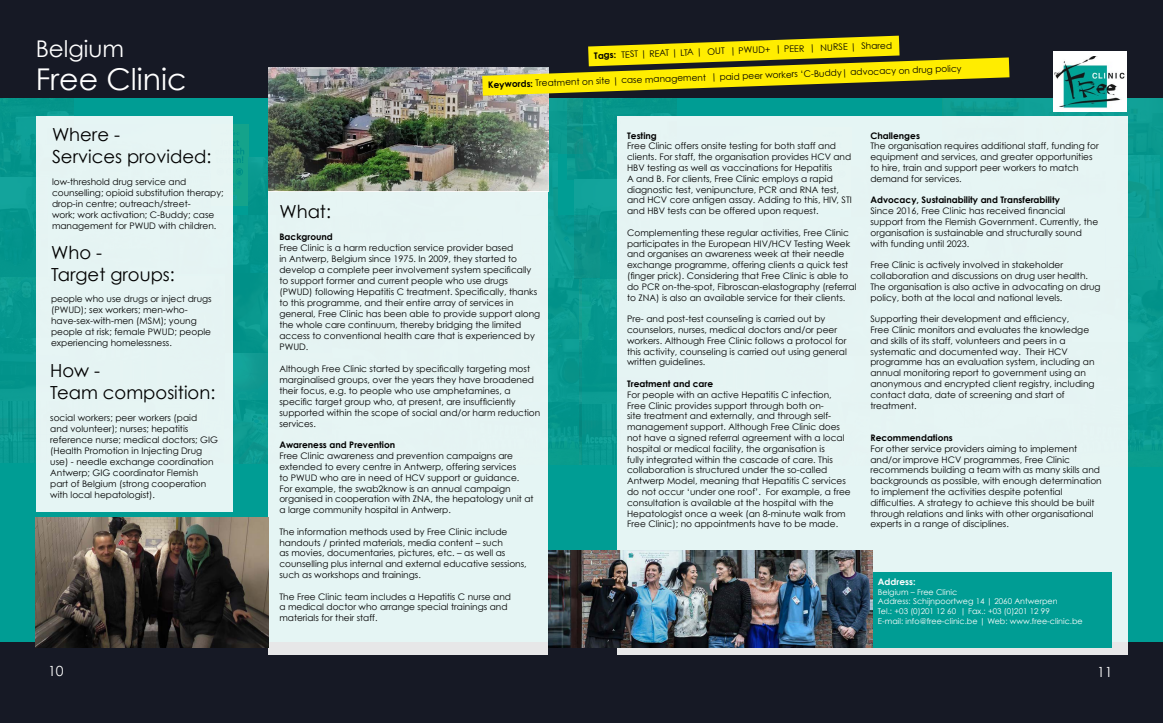
<style>
.page{position:relative;width:1163px;height:723px;background:#fff}
.page>*{position:absolute;margin:0;border:0;box-sizing:border-box;transform-origin:0 0}
.t1{font:30px "Century Gothic";color:#fff}
.t2{font:23px "Century Gothic";color:#fff}
.t3{font:18px/21.6px "Century Gothic";color:#000}
.t4{font:14px "Century Gothic";color:#fff}
.t5{font:9px/10.8px "Century Gothic";color:#000}
.t6{font:700 9px "Century Gothic";color:#000}
.t7{font:700 9px "Century Gothic";color:#fff}
.t8{font:8px/9.6px "Century Gothic";color:#fff}
.s1{font-weight:700}
</style>
<div class="page">
<div style="left:0;top:96px;width:1162px;height:547px;background:#009d94"></div>
<div style="left:210px;top:124px;width:39px;height:82px;background:#14a38b"></div>
<svg style="left:232px;top:130px;width:12px;height:33px"></svg>
<div style="left:236px;top:168px;width:7px;height:7px;border:1px solid #000;border-radius:50%"></div>
<svg style="left:232px;top:169px;width:9px;height:6px"></svg>
<svg style="left:232px;top:181px;width:8px;height:19px"></svg>
<img style="left:249px;top:157px;width:20px;height:58px">
<img style="left:232px;top:215px;width:37px;height:58px">
<img style="left:0;top:277px;width:36px;height:186px">
<img style="left:548px;top:278px;width:31px;height:123px">
<img style="left:548px;top:97px;width:34px;height:57px">
<img style="left:548px;top:215px;width:26px;height:63px">
<img style="left:548px;top:153px;width:9px;height:62px">
<img style="left:232px;top:273px;width:37px;height:128px">
<img style="left:0;top:97px;width:74px;height:81px">
<img style="left:232px;top:401px;width:347px;height:63px">
<img style="left:0;top:178px;width:36px;height:86px">
<img style="left:579px;top:279px;width:38px;height:186px">
<img style="left:1127px;top:280px;width:35px;height:124px">
<img style="left:942px;top:97px;width:220px;height:59px">
<div style="left:1127px;top:218px;width:35px;height:62px;background:#0e9e96"></div>
<img style="left:1127px;top:155px;width:32px;height:63px">
<img style="left:567px;top:98px;width:109px;height:82px">
<img style="left:1127px;top:404px;width:35px;height:63px">
<img style="left:574px;top:180px;width:43px;height:99px">
<div style="left:0;top:643px;width:1162px;height:80px;background:#161925"></div>
<div style="left:0;top:0;width:1162px;height:97px;background:#161925"></div>
<div style="left:36px;top:116px;width:196px;height:395px;background:#e5f4f3"></div>
<img style="left:269px;top:68px;width:279px;height:123px">
<div style="left:269px;top:191px;width:279px;height:464px;background:#e5f5f4"></div>
<div style="left:617px;top:116px;width:510px;height:539px;background:#e5f4f3"></div>
<div style="left:1052px;top:51px;width:74px;height:61px;background:#fff"></div>
<img style="left:1054px;top:57px;width:71px;height:51px">
<svg style="left:482px;top:36px;width:527px;height:60px"></svg>
<div style="left:872px;top:573px;width:239px;height:75px;background:#009d94"></div>
<img style="left:36px;top:517px;width:233px;height:131px">
<img style="left:548px;top:550px;width:324px;height:98px">
<h2 class="t2" style="left:36px;top:34px;width:90px">Belgium</h2>
<h1 class="t1" style="left:36px;top:61px;width:152px">Free Clinic</h1>
<h3 class="t3" style="left:52px;top:124px;width:161px">Where -<br>Services provided:</h3>
<p class="t5" style="left:52px;top:176px;width:173px">low-threshold drug service and counselling; opioid substitution therapy; drop-in centre; outreach/street-<br>work; work activation; C-Buddy; case management for PWUD with children.</p>
<h3 class="t3" style="left:51px;top:241px;width:125px">Who -<br>Target groups:</h3>
<p class="t5" style="left:51px;top:293px;width:162px">people who use drugs or inject drugs (PWUD); sex workers; men-who&shy;have-sex-with-men (MSM); young people at risk; female PWUD; people experiencing homelessness.</p>
<h3 class="t3" style="left:50px;top:359px;width:167px">How -<br>Team composition:</h3>
<p class="t5" style="left:50px;top:412px;width:169px">social workers; peer workers (paid<br>and volunteer); nurses; hepatitis reference nurse; medical doctors; GIG (Health Promotion in Injecting Drug use) - needle exchange coordination Antwerp; GIG coordinator Flemish part of Belgium (strong cooperation with local hepatologist).</p>
<p class="t5" style="left:594px;top:50px;width:299px;rotate:-2deg"><span class="s1">Tags:</span> TEST | REAT | LTA | OUT | PWUD+ | PEER | NURSE | Shared</p>
<p class="t5" style="left:488px;top:79px;width:475px;rotate:-2deg"><span class="s1">Keywords:</span> Treatment on site | case management | paid peer workers ‘C-Buddy| advocacy on drug policy</p>
<h3 class="t3" style="left:279px;top:200px;width:53px">What:</h3>
<p class="t6" style="left:279px;top:231px;width:55px">Background</p>
<p class="t5" style="left:279px;top:242px;width:262px">Free Clinic is a harm reduction service provider based<br>in Antwerp, Belgium since 1975. In 2009, they started to develop a complete peer involvement system specifically to support former and current people who use drugs (PWUD) following Hepatitis C treatment. Specifically, thanks to this programme, and their entire array of services in general, Free Clinic has been able to provide support along the whole care continuum, thereby bridging the limited access to conventional health care that is experienced by PWUD.</p>
<p class="t5" style="left:279px;top:363px;width:262px">Although Free Clinic started by specifically targeting most marginalised groups, over the years they have broadened their focus, e.g. to people who use amphetamines, a specific target group who, at present, are insufficiently supported within the scope of social and/or harm reduction services.</p>
<p class="t6" style="left:279px;top:439px;width:117px">Awareness and Prevention</p>
<p class="t5" style="left:279px;top:450px;width:256px">Free Clinic awareness and prevention campaigns are extended to every centre in Antwerp, offering services<br>to PWUD who are in need of HCV support or guidance.<br>For example, the swab2know is an annual campaign organised in cooperation with ZNA, the hepatology unit at a large community hospital in Antwerp.</p>
<p class="t5" style="left:279px;top:526px;width:249px">The information methods used by Free Clinic include handouts / printed materials, media content – such<br>as movies, documentaries, pictures, etc. – as well as counselling plus internal and external educative sessions, such as workshops and trainings.</p>
<p class="t5" style="left:279px;top:591px;width:233px">The Free Clinic team includes a Hepatitis C nurse and a medical doctor who arrange special trainings and materials for their staff.</p>
<p class="t6" style="left:627px;top:130px;width:31px">Testing</p>
<p class="t5" style="left:627px;top:141px;width:226px">Free Clinic offers onsite testing for both staff and clients. For staff, the organisation provides HCV and HBV testing as well as vaccinations for Hepatitis<br>A and B. For clients, Free Clinic employs a rapid diagnostic test, venipuncture, PCR and RNA test, and HCV core antigen assay. Adding to this, HIV, STI and HBV tests can be offered upon request.</p>
<p class="t5" style="left:627px;top:227px;width:231px">Complementing these regular activities, Free Clinic participates in the European HIV/HCV Testing Week and organises an awareness week at their needle exchange programme, offering clients a quick test (finger prick). Considering that Free Clinic is able to do PCR on-the-spot, Fibroscan-elastography (referral to ZNA) is also an available service for their clients.</p>
<p class="t5" style="left:627px;top:313px;width:221px">Pre- and post-test counseling is carried out by counselors, nurses, medical doctors and/or peer workers. Although Free Clinic follows a protocol for this activity, counseling is carried out using general written guidelines.</p>
<p class="t6" style="left:627px;top:378px;width:88px">Treatment and care</p>
<p class="t5" style="left:627px;top:389px;width:225px">For people with an active Hepatitis C infection, Free Clinic provides support through both on-<br>site treatment and externally, and through self&shy;management support. Although Free Clinic does not have a signed referral agreement with a local hospital or medical facility, the organisation is<br>fully integrated within the cascade of care. This collaboration is structured under the so-called Antwerp Model, meaning that Hepatitis C services do not occur ‘under one roof’. For example, a free consultation is available at the hospital with the Hepatologist once a week (an 8-minute walk from Free Clinic); no appointments have to be made.</p>
<p class="t6" style="left:870px;top:130px;width:51px">Challenges</p>
<p class="t5" style="left:870px;top:141px;width:230px">The organisation requires additional staff, funding for equipment and services, and greater opportunities to hire, train and support peer workers to match demand for services.</p>
<p class="t6" style="left:870px;top:194px;width:191px">Advocacy, Sustainability and Transferability</p>
<p class="t5" style="left:870px;top:205px;width:229px">Since 2016, Free Clinic has received financial support from the Flemish Government. Currently, the organisation is sustainable and structurally sound with funding until 2023.</p>
<p class="t5" style="left:870px;top:259px;width:232px">Free Clinic is actively involved in stakeholder collaboration and discussions on drug user health.<br>The organisation is also active in advocating on drug policy, both at the local and national levels.</p>
<p class="t5" style="left:870px;top:313px;width:225px">Supporting their development and efficiency,<br>Free Clinic monitors and evaluates the knowledge and skills of its staff, volunteers and peers in a systematic and documented way. Their HCV programme has an evaluation system, including an annual monitoring report to government using an anonymous and encrypted client registry, including contact data, date of screening and start of treatment.</p>
<p class="t6" style="left:870px;top:432px;width:84px">Recommendations</p>
<p class="t5" style="left:870px;top:443px;width:233px">For other service providers aiming to implement and/or improve HCV programmes, Free Clinic recommends building a team with as many skills and backgrounds as possible, with enough determination to implement the activities despite potential difficulties. A strategy to achieve this should be built through relations and links with other organisational experts in a range of disciplines.</p>
<p class="t7" style="left:877px;top:576px;width:39px">Address:</p>
<p class="t8" style="left:877px;top:587px;width:206px">Belgium – Free Clinic<br>Address: Schijnpoortweg 14 | 2060 Antwerpen<br>Tel.: +03 (0)201 12 60 | Fax.: +03 (0)201 12 99<br>E-mail: info@free-clinic.be | Web: www.free-clinic.be</p>
<h3 class="t4" style="left:48px;top:662px;width:17px">10</h3>
<h3 class="t4" style="left:1096px;top:663px;width:17px">11</h3>
</div>
